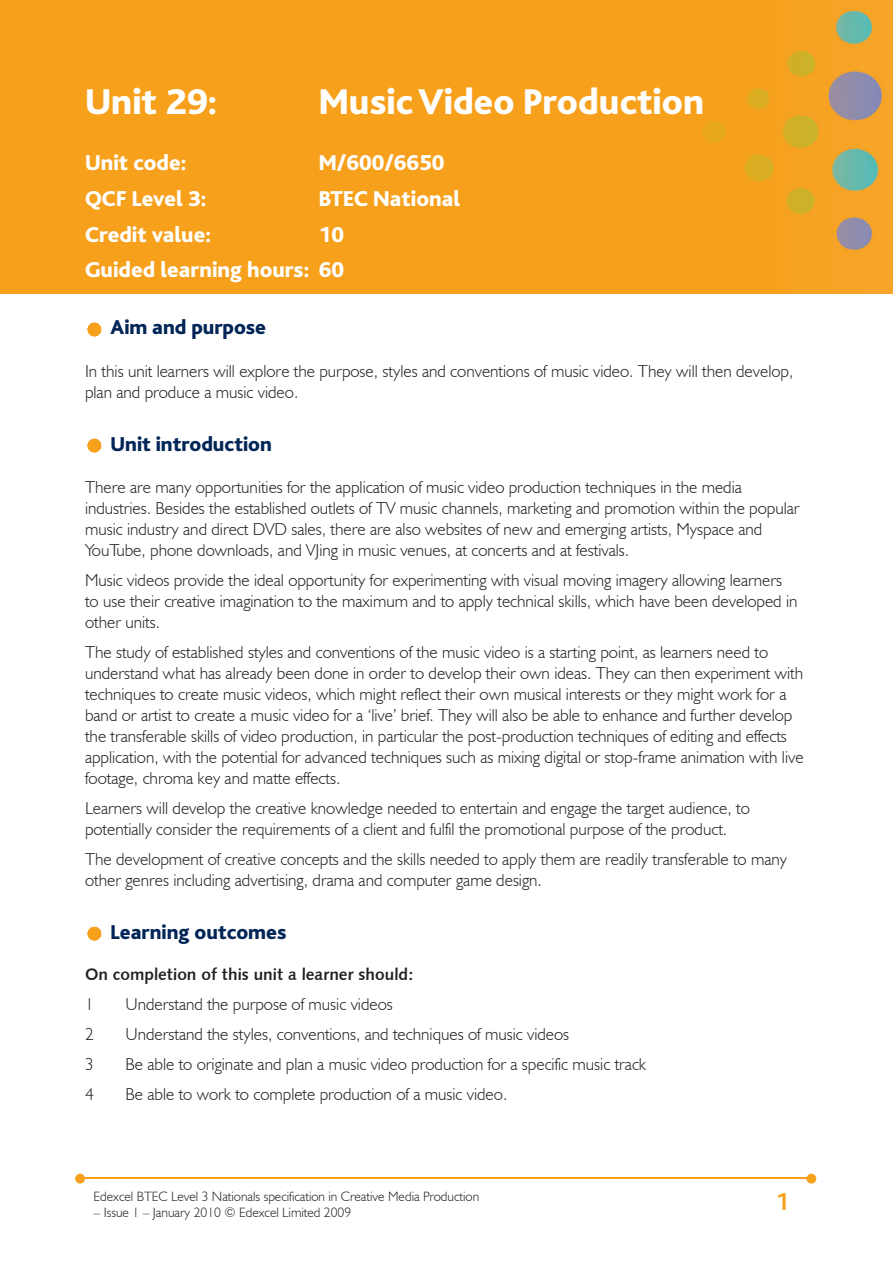
<style>
.page{position:relative;width:893px;height:1263px;background:#fff}
.page>*{position:absolute;margin:0;border:0;box-sizing:border-box;transform-origin:0 0}
.t1{font:800 37.5px "Bliss";color:#fff}
.t2{font:700 25.5px "Bliss";color:#f6a01b}
.t3{font:800 22.5px/35.7px "Bliss";color:#fff;text-align:right}
.t4{font:800 21px "Bliss";color:#002556}
.t5{font:300 17.25px/21px "Humanist 521 BT";color:#231f20}
.t6{font:16.5px "Humanist 531 BT Bold A";color:#231f20}
.t7{font:300 13.5px "Humanist 521 BT";color:#231f20}
</style>
<div class="page">
<img style="left:0;top:0;width:893px;height:293px">
<hr style="left:84px;top:1178px;width:727px;height:1px;background:#f6a01b">
<svg style="left:806px;top:1174px;width:10px;height:9px"></svg>
<svg style="left:75px;top:1174px;width:10px;height:9px"></svg>
<svg style="left:88px;top:323px;width:13px;height:13px"></svg>
<svg style="left:88px;top:439px;width:13px;height:13px"></svg>
<svg style="left:88px;top:927px;width:13px;height:13px"></svg>
<h1 class="t1" style="left:85px;top:82px;width:134px">Unit 29:</h1>
<h1 class="t1" style="left:319px;top:82px;width:387px">Music Video Production</h1>
<h3 class="t3" style="left:85px;top:146px;width:103px">Unit code:</h3>
<h3 class="t3" style="left:319px;top:146px;width:127px">M/600/6650</h3>
<h3 class="t3" style="left:85px;top:181px;width:123px">QCF Level 3:</h3>
<h3 class="t3" style="left:319px;top:181px;width:143px">BTEC National</h3>
<h3 class="t3" style="left:85px;top:217px;width:128px">Credit value:</h3>
<h3 class="t3" style="left:85px;top:217px;width:261px">10<br>Guided learning hours: 60</h3>
<p class="t4" style="left:111px;top:317px;width:157px">Aim and purpose</p>
<p class="t5" style="left:85px;top:360px;width:710px">In this unit learners will explore the purpose, styles and conventions of music video. They will then develop, plan and produce a music video.</p>
<p class="t4" style="left:111px;top:433px;width:163px">Unit introduction</p>
<p class="t5" style="left:85px;top:476px;width:716px">There are many opportunities for the application of music video production techniques in the media industries. Besides the established outlets of TV music channels, marketing and promotion within the popular music industry and direct DVD sales, there are also websites of new and emerging artists, Myspace and YouTube, phone downloads, and VJing in music venues, at concerts and at festivals.</p>
<p class="t5" style="left:85px;top:569px;width:714px">Music videos provide the ideal opportunity for experimenting with visual moving imagery allowing learners to use their creative imagination to the maximum and to apply technical skills, which have been developed in other units.</p>
<p class="t5" style="left:85px;top:641px;width:720px">The study of established styles and conventions of the music video is a starting point, as learners need to understand what has already been done in order to develop their own ideas. They can then experiment with techniques to create music videos, which might reflect their own musical interests or they might work for a band or artist to create a music video for a ‘live’ brief. They will also be able to enhance and further develop the transferable skills of video production, in particular the post-production techniques of editing and effects application, with the potential for advanced techniques such as mixing digital or stop-frame animation with live footage, chroma key and matte effects.</p>
<p class="t5" style="left:85px;top:797px;width:666px">Learners will develop the creative knowledge needed to entertain and engage the target audience, to potentially consider the requirements of a client and fulfil the promotional purpose of the product.</p>
<p class="t5" style="left:85px;top:848px;width:704px">The development of creative concepts and the skills needed to apply them are readily transferable to many other genres including advertising, drama and computer game design.</p>
<p class="t4" style="left:111px;top:921px;width:177px">Learning outcomes</p>
<p class="t6" style="left:85px;top:964px;width:330px">On completion of this unit a learner should:</p>
<p class="t5" style="left:85px;top:993px;width:10px">1</p>
<p class="t5" style="left:125px;top:993px;width:269px">Understand the purpose of music videos</p>
<p class="t5" style="left:85px;top:1023px;width:10px">2</p>
<p class="t5" style="left:125px;top:1023px;width:445px">Understand the styles, conventions, and techniques of music videos</p>
<p class="t5" style="left:85px;top:1053px;width:10px">3</p>
<p class="t5" style="left:125px;top:1053px;width:522px">Be able to originate and plan a music video production for a specific music track</p>
<p class="t5" style="left:85px;top:1083px;width:10px">4</p>
<p class="t5" style="left:125px;top:1083px;width:383px">Be able to work to complete production of a music video.</p>
<p class="t7" style="left:94px;top:1188px;width:387px">Edexcel BTEC Level 3 Nationals specification in Creative Media Production</p>
<p class="t7" style="left:94px;top:1204px;width:259px">– Issue 1 – January 2010 © Edexcel Limited 2009</p>
<h2 class="t2" style="left:775px;top:1189px;width:15px">1</h2>
</div>
